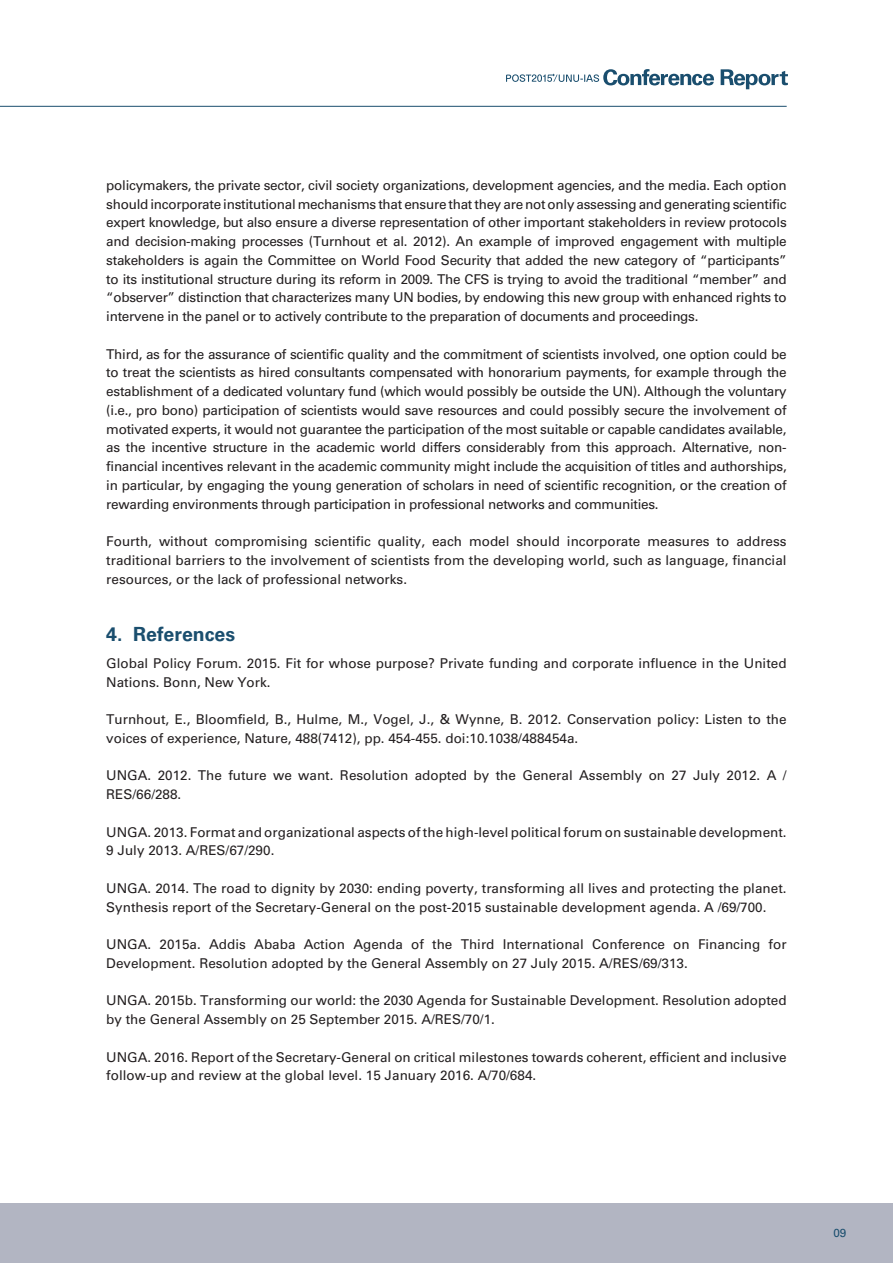
<style>
.page{position:relative;width:893px;height:1263px;background:#fff}
.page>*{position:absolute;margin:0;border:0;box-sizing:border-box;transform-origin:0 0}
.t1{font:700 19.5px "Univers LT Std";color:#1a4e6e}
.t2{font:13.5px/18.8px "Univers LT Std";color:#231f20}
.t3{font:11.7px "Univers LT Std";color:#1a4e6e}
</style>
<div class="page">
<svg style="left:506px;top:69px;width:208px;height:16px"></svg>
<svg style="left:721px;top:69px;width:67px;height:20px"></svg>
<div style="left:0;top:1203px;width:893px;height:60px;background:#b2b5c2"></div>
<hr style="left:0;top:106px;width:787px;height:1px;background:#1a4e6e">
<p class="t2" style="left:106px;top:177px;width:682px;text-align:justify">policymakers, the private sector, civil society organizations, development agencies, and the media. Each option should incorporate institutional mechanisms that ensure that they are not only assessing and generating scientific expert knowledge, but also ensure a diverse representation of other important stakeholders in review protocols and decision-making processes (Turnhout et al. 2012). An example of improved engagement with multiple stakeholders is again the Committee on World Food Security that added the new category of “participants” to its institutional structure during its reform in 2009. The CFS is trying to avoid the traditional “member” and “observer” distinction that characterizes many UN bodies, by endowing this new group with enhanced rights to intervene in the panel or to actively contribute to the preparation of documents and proceedings.</p>
<p class="t2" style="left:106px;top:345px;width:682px;text-align:justify">Third, as for the assurance of scientific quality and the commitment of scientists involved, one option could be to treat the scientists as hired consultants compensated with honorarium payments, for example through the establishment of a dedicated voluntary fund (which would possibly be outside the UN). Although the voluntary (i.e., pro bono) participation of scientists would save resources and could possibly secure the involvement of motivated experts, it would not guarantee the participation of the most suitable or capable candidates available, as the incentive structure in the academic world differs considerably from this approach. Alternative, non&shy;financial incentives relevant in the academic community might include the acquisition of titles and authorships, in particular, by engaging the young generation of scholars in need of scientific recognition, or the creation of rewarding environments through participation in professional networks and communities.</p>
<p class="t2" style="left:106px;top:533px;width:682px;text-align:justify">Fourth, without compromising scientific quality, each model should incorporate measures to address traditional barriers to the involvement of scientists from the developing world, such as language, financial resources, or the lack of professional networks.</p>
<h1 class="t1" style="left:106px;top:626px;width:130px">4. References</h1>
<p class="t2" style="left:106px;top:655px;width:682px">Global Policy Forum. 2015. Fit for whose purpose? Private funding and corporate influence in the United<br>Nations. Bonn, New York.</p>
<p class="t2" style="left:106px;top:711px;width:682px">Turnhout, E., Bloomfield, B., Hulme, M., Vogel, J., &amp; Wynne, B. 2012. Conservation policy: Listen to the voices of experience, Nature, 488(7412), pp. 454-455. doi:10.1038/488454a.</p>
<p class="t2" style="left:106px;top:767px;width:682px">UNGA. 2012. The future we want. Resolution adopted by the General Assembly on 27 July 2012. A /<br>RES/66/288.</p>
<p class="t2" style="left:106px;top:823px;width:682px">UNGA. 2013. Format and organizational aspects of the high-level political forum on sustainable development.<br>9 July 2013. A/RES/67/290.</p>
<p class="t2" style="left:106px;top:880px;width:682px">UNGA. 2014. The road to dignity by 2030: ending poverty, transforming all lives and protecting the planet.<br>Synthesis report of the Secretary-General on the post-2015 sustainable development agenda. A /69/700.</p>
<p class="t2" style="left:106px;top:936px;width:682px">UNGA. 2015a. Addis Ababa Action Agenda of the Third International Conference on Financing for<br>Development. Resolution adopted by the General Assembly on 27 July 2015. A/RES/69/313.</p>
<p class="t2" style="left:106px;top:992px;width:682px">UNGA. 2015b. Transforming our world: the 2030 Agenda for Sustainable Development. Resolution adopted by the General Assembly on 25 September 2015. A/RES/70/1.</p>
<p class="t2" style="left:106px;top:1048px;width:682px">UNGA. 2016. Report of the Secretary-General on critical milestones towards coherent, efficient and inclusive follow-up and review at the global level. 15 January 2016. A/70/684.</p>
<p class="t3" style="left:833px;top:1228px;width:15px">09</p>
</div>
